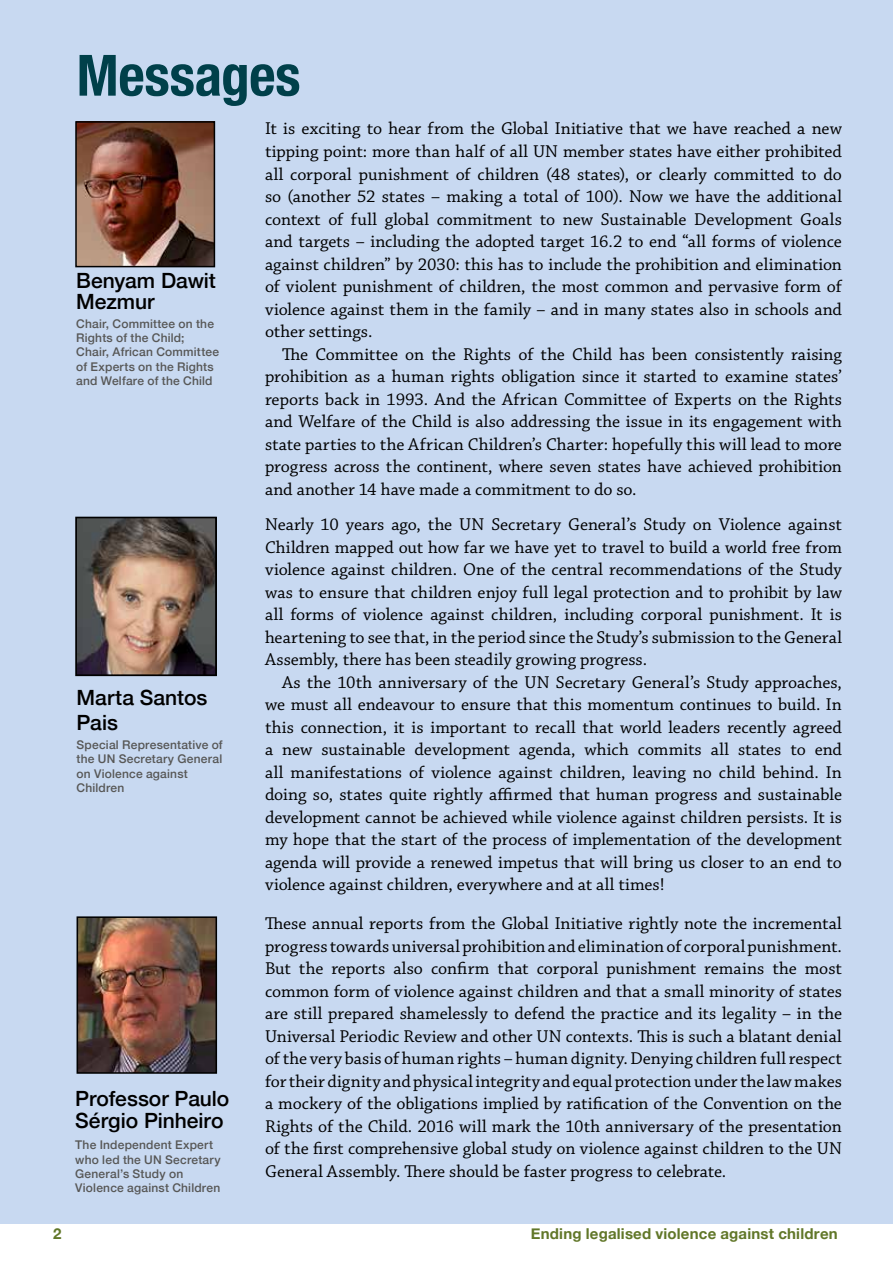
<style>
.page{position:relative;width:893px;height:1263px;background:#fff}
.page>*{position:absolute;margin:0;border:0;box-sizing:border-box;transform-origin:0 0}
.t1{font:700 condensed 57px "Helvetica Neue";letter-spacing:-.005em;color:#00404a}
.t2{font:500 21px/21px "Helvetica Neue";color:#000}
.t3{font:18px/22.5px "Chaparral Pro";color:#000;text-align:justify}
.t4{font:700 15px "Helvetica Neue";letter-spacing:.015em;color:#617729}
.t5{font:500 12px/14.4px "Helvetica Neue";letter-spacing:.015em;color:#575756}
</style>
<div class="page">
<hr style="left:53px;top:1223px;width:840px;height:1px;background:#000">
<div style="left:0;top:0;width:893px;height:1223px;background:#c8d9f1"></div>
<img style="left:80px;top:919px;width:134px;height:152px">
<div style="left:77px;top:916px;width:140px;height:158px;border:2px solid #000"></div>
<img style="left:78px;top:124px;width:134px;height:140px">
<div style="left:75px;top:121px;width:140px;height:146px;border:2px solid #000"></div>
<img style="left:79px;top:520px;width:134px;height:152px">
<div style="left:75px;top:517px;width:142px;height:159px;border:2px solid #000"></div>
<h1 class="t1" style="left:77px;top:28px;width:226px">Messages</h1>
<p class="t2" style="left:76px;top:268px;width:141px">Benyam Dawit<br>Mezmur</p>
<p class="t5" style="left:76px;top:315px;width:144px">Chair, Committee on the<br>Rights of the Child;<br>Chair, African Committee of Experts on the Rights and Welfare of the Child</p>
<p class="t2" style="left:77px;top:683px;width:132px;line-height:25.2px">Marta Santos<br>Pais</p>
<p class="t5" style="left:77px;top:736px;width:148px">Special Representative of the UN Secretary General on Violence against<br>Children</p>
<p class="t2" style="left:75px;top:1087px;width:156px">Professor Paulo<br>Sérgio Pinheiro</p>
<p class="t5" style="left:75px;top:1137px;width:147px">The Independent Expert who led the UN Secretary<br>General’s Study on<br>Violence against Children</p>
<p class="t3" style="left:265px;top:118px;width:578px">It is exciting to hear from the Global Initiative that we have reached a new tipping point: more than half of all UN member states have either prohibited all corporal punishment of children (48 states), or clearly committed to do so (another 52 states – making a total of 100). Now we have the additional context of full global commitment to new Sustainable Development Goals and targets – including the adopted target 16.2 to end “all forms of violence against children” by 2030: this has to include the prohibition and elimination of violent punishment of children, the most common and pervasive form of violence against them in the family – and in many states also in schools and other settings.</p>
<p class="t3" style="left:265px;top:343px;width:578px;text-indent:17px">The Committee on the Rights of the Child has been consistently raising prohibition as a human rights obligation since it started to examine states’ reports back in 1993. And the African Committee of Experts on the Rights and Welfare of the Child is also addressing the issue in its engagement with state parties to the African Children’s Charter: hopefully this will lead to more progress across the continent, where seven states have achieved prohibition and another 14 have made a commitment to do so.</p>
<p class="t3" style="left:265px;top:514px;width:578px">Nearly 10 years ago, the UN Secretary General’s Study on Violence against Children mapped out how far we have yet to travel to build a world free from violence against children. One of the central recommendations of the Study was to ensure that children enjoy full legal protection and to prohibit by law all forms of violence against children, including corporal punishment. It is heartening to see that, in the period since the Study’s submission to the General Assembly, there has been steadily growing progress.</p>
<p class="t3" style="left:265px;top:671px;width:578px;text-indent:17px">As the 10th anniversary of the UN Secretary General’s Study approaches, we must all endeavour to ensure that this momentum continues to build. In this connection, it is important to recall that world leaders recently agreed a new sustainable development agenda, which commits all states to end all manifestations of violence against children, leaving no child behind. In doing so, states quite rightly affirmed that human progress and sustainable development cannot be achieved while violence against children persists. It is my hope that the start of the process of implementation of the development agenda will provide a renewed impetus that will bring us closer to an end to violence against children, everywhere and at all times!</p>
<p class="t3" style="left:265px;top:913px;width:578px">These annual reports from the Global Initiative rightly note the incremental progress towards universal prohibition and elimination of corporal punishment.<br>But the reports also confirm that corporal punishment remains the most common form of violence against children and that a small minority of states are still prepared shamelessly to defend the practice and its legality – in the Universal Periodic Review and other UN contexts. This is such a blatant denial of the very basis of human rights – human dignity. Denying children full respect for their dignity and physical integrity and equal protection under the law makes a mockery of the obligations implied by ratification of the Convention on the Rights of the Child. 2016 will mark the 10th anniversary of the presentation of the first comprehensive global study on violence against children to the UN General Assembly. There should be faster progress to celebrate.</p>
<p class="t4" style="left:53px;top:1222px;width:10px">2</p>
<p class="t4" style="left:531px;top:1222px;width:308px">Ending legalised violence against children</p>
</div>
